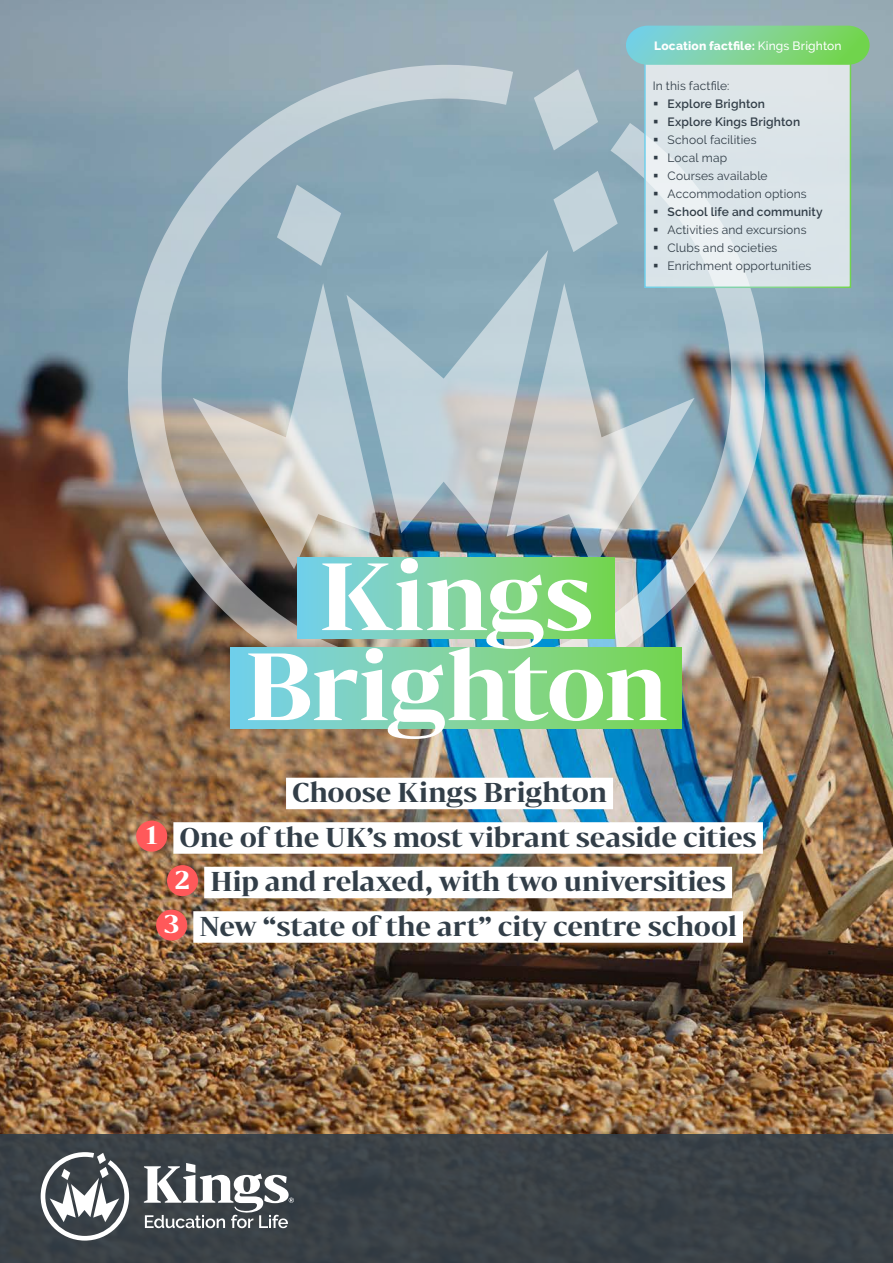
<style>
.page{position:relative;width:893px;height:1263px;background:#fff}
.page>*{position:absolute;margin:0;border:0;box-sizing:border-box;transform-origin:0 0}
.t1{font:700 90px/90px "Bw Darius";letter-spacing:-.02em;color:#fff;text-align:center}
.t2{font:700 25.8px/44.5px "Bw Darius";letter-spacing:-.005em;color:#323e48;text-align:center}
.t3{font:12px/18px "Raleway";letter-spacing:.015em;color:#323e48}
.t4{font:600 12px/18px "Raleway";letter-spacing:.015em;color:#323e48}
.t5{font:800 12px "Raleway";letter-spacing:.015em;color:#fff}
.s1{font-weight:500}
.s2{font-size:24.3px;color:#fff}
</style>
<div class="page">
<img style="left:0;top:0;width:893px;height:1134px">
<img style="left:128px;top:65px;width:637px;height:637px">
<div style="left:0;top:1134px;width:893px;height:129px;background:#3a4146"></div>
<div style="left:286px;top:778px;width:327px;height:31px;background:#fff"></div>
<div style="left:173px;top:822px;width:590px;height:32px;background:#fff"></div>
<div style="left:204px;top:867px;width:528px;height:31px;background:#fff"></div>
<div style="left:193px;top:911px;width:550px;height:32px;background:#fff"></div>
<div style="left:136px;top:820px;width:31px;height:32px;background:#ff595a;border-radius:50%"></div>
<div style="left:167px;top:865px;width:31px;height:31px;background:#ff595a;border-radius:50%"></div>
<div style="left:156px;top:909px;width:31px;height:32px;background:#ff595a;border-radius:50%"></div>
<svg style="left:41px;top:1152px;width:88px;height:88px"></svg>
<svg style="left:144px;top:1163px;width:150px;height:65px"></svg>
<div style="left:298px;top:558px;width:317px;height:81px;background:linear-gradient(to right,#7cd0ed,#7ed64f)"></div>
<div style="left:231px;top:648px;width:451px;height:81px;background:linear-gradient(to right,#7cd0ee,#7ed64f)"></div>
<div style="left:645px;top:43px;width:205px;height:244px;background:linear-gradient(to right,#e1e9ec,#dae3e8)"></div>
<div style="left:644px;top:42px;width:207px;height:246px;border:2px solid #fff"></div>
<svg style="left:626px;top:26px;width:244px;height:39px;background:#7ed298"></svg>
<svg style="left:654px;top:102px;width:4px;height:3px"></svg>
<svg style="left:654px;top:120px;width:4px;height:3px"></svg>
<svg style="left:654px;top:138px;width:4px;height:3px"></svg>
<svg style="left:654px;top:156px;width:4px;height:3px"></svg>
<svg style="left:654px;top:174px;width:4px;height:3px"></svg>
<svg style="left:654px;top:192px;width:4px;height:3px"></svg>
<svg style="left:654px;top:210px;width:4px;height:3px"></svg>
<svg style="left:654px;top:228px;width:4px;height:3px"></svg>
<svg style="left:654px;top:246px;width:4px;height:3px"></svg>
<svg style="left:654px;top:264px;width:4px;height:3px"></svg>
<p class="t5" style="left:654px;top:39px;width:189px">Location factfile: <span class="s1">Kings Brighton</span></p>
<p class="t3" style="left:653px;top:77px;width:78px">In this factfile:</p>
<p class="t4" style="left:668px;top:95px;width:134px">Explore Brighton<br>Explore Kings Brighton</p>
<p class="t3" style="left:668px;top:131px;width:141px">School facilities<br>Local map<br>Courses available<br>Accommodation options</p>
<p class="t4" style="left:668px;top:203px;width:157px">School life and community</p>
<p class="t3" style="left:668px;top:221px;width:145px">Activities and excursions<br>Clubs and societies<br>Enrichment opportunities</p>
<h1 class="t1" style="left:245px;top:546px;width:424px">Kings<br>Brighton</h1>
<h2 class="t2" style="left:146px;top:769px;width:612px">Choose Kings Brighton<br><span class="s2">1</span> One of the UK’s most vibrant seaside cities <span class="s2">2</span> Hip and relaxed, with two universities<br><span class="s2">3</span> New “state of the art” city centre school</h2>
</div>
